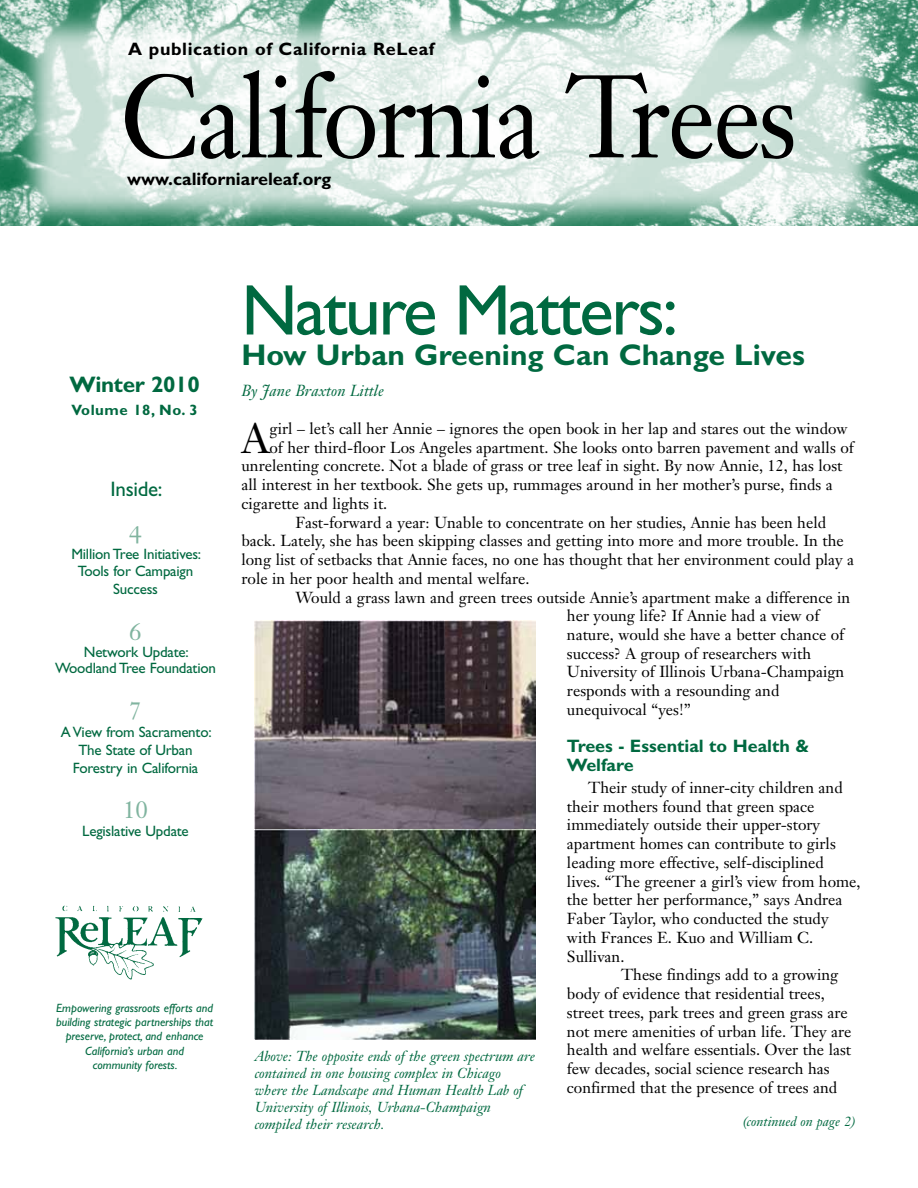
<style>
.page{position:relative;width:918px;height:1188px;background:#fff}
.page>*{position:absolute;margin:0;border:0;box-sizing:border-box;transform-origin:0 0}
.t1{font:115.5px "Janson Text";letter-spacing:-.025em;color:#000;scale:.9 1}
.t2{font:72px "Gill Sans";letter-spacing:-.035em;color:#006940}
.t3{font:42px "Janson Text";color:#000}
.t4{font:700 30px "Gill Sans";color:#006940}
.t5{font:24px "Janson Text";color:#80b49f}
.t6{font:700 22.5px "Gill Sans";letter-spacing:-.015em;color:#006940}
.t7{font:21px "Gill Sans";letter-spacing:-.015em;color:#006940}
.t8{font:700 18px/18.8px "Gill Sans";color:#006940}
.t9{font:700 18px "Gill Sans";letter-spacing:.035em;color:#000}
.t10{font:700 18px "Gill Sans";color:#000}
.t11{font:15.75px/18.8px "Janson Text";color:#000}
.t12{font:italic 15.75px "Janson Text";color:#006940}
.t13{font:15px/16.5px "Gill Sans";letter-spacing:-.015em;color:#006940;text-align:center}
.t14{font:700 15px "Gill Sans";letter-spacing:.035em;color:#006940}
.t15{font:italic 14.25px/17.1px "Janson Text";color:#006940}
.t16{font:italic 13.5px "Janson Text";color:#006940}
.t17{font:italic 12px/14.4px "Gill Sans";color:#006940;text-align:center}
</style>
<div class="page">
<img style="left:0;top:0;width:918px;height:226px">
<img style="left:55px;top:906px;width:148px;height:74px">
<img style="left:255px;top:620px;width:280px;height:209px">
<img style="left:255px;top:829px;width:280px;height:210px">
<p class="t9" style="left:128px;top:39px;width:308px">A publication of California ReLeaf</p>
<h1 class="t1" style="left:120px;top:44px;width:754px">California Trees</h1>
<p class="t10" style="left:127px;top:168px;width:206px">www.californiareleaf.org</p>
<h3 class="t6" style="left:70px;top:371px;width:132px">Winter 2010</h3>
<p class="t14" style="left:71px;top:401px;width:128px">Volume 18, No. 3</p>
<h3 class="t7" style="left:111px;top:477px;width:53px">Inside:</h3>
<h3 class="t5" style="left:129px;top:519px;width:14px">4</h3>
<p class="t13" style="left:71px;top:546px;width:131px">Million Tree Initiatives:<br>Tools for Campaign</p>
<p class="t13" style="left:113px;top:580px;width:46px">Success</p>
<h3 class="t5" style="left:129px;top:617px;width:14px">6</h3>
<p class="t13" style="left:55px;top:644px;width:162px">Network Update:<br>Woodland Tree Foundation</p>
<h3 class="t5" style="left:129px;top:695px;width:14px">7</h3>
<p class="t13" style="left:61px;top:723px;width:152px;line-height:18px">A View from Sacramento:<br>The State of Urban<br>Forestry in California</p>
<h3 class="t5" style="left:123px;top:794px;width:26px">10</h3>
<p class="t13" style="left:82px;top:823px;width:108px">Legislative Update</p>
<p class="t17" style="left:56px;top:1000px;width:159px">Empowering grassroots efforts and building strategic partnerships that preserve, protect, and enhance<br>California’s urban and<br>community forests.</p>
<h2 class="t2" style="left:241px;top:269px;width:438px">Nature Matters:</h2>
<h3 class="t4" style="left:241px;top:337px;width:565px">How Urban Greening Can Change Lives</h3>
<p class="t12" style="left:241px;top:381px;width:144px">By Jane Braxton Little</p>
<h3 class="t3" style="left:241px;top:411px;width:30px">A</h3>
<p class="t11" style="left:270px;top:419px;width:580px">girl – let’s call her Annie – ignores the open book in her lap and stares out the window</p>
<p class="t11" style="left:270px;top:438px;width:586px">of her third-floor Los Angeles apartment. She looks onto barren pavement and walls of</p>
<p class="t11" style="left:241px;top:456px;width:603px">unrelenting concrete. Not a blade of grass or tree leaf in sight. By now Annie, 12, has lost</p>
<p class="t11" style="left:241px;top:475px;width:593px">all interest in her textbook. She gets up, rummages around in her mother’s purse, finds a</p>
<p class="t11" style="left:241px;top:494px;width:147px">cigarette and lights it.</p>
<p class="t11" style="left:295px;top:513px;width:532px">Fast-forward a year: Unable to concentrate on her studies, Annie has been held</p>
<p class="t11" style="left:241px;top:531px;width:604px">back. Lately, she has been skipping classes and getting into more and more trouble. In the</p>
<p class="t11" style="left:241px;top:550px;width:614px">long list of setbacks that Annie faces, no one has thought that her environment could play a</p>
<p class="t11" style="left:241px;top:569px;width:290px">role in her poor health and mental welfare.</p>
<p class="t11" style="left:295px;top:588px;width:556px">Would a grass lawn and green trees outside Annie’s apartment make a difference in</p>
<p class="t11" style="left:567px;top:606px;width:254px">her young life? If Annie had a view of</p>
<p class="t11" style="left:567px;top:625px;width:279px">nature, would she have a better chance of</p>
<p class="t11" style="left:567px;top:644px;width:246px">success? A group of researchers with</p>
<p class="t11" style="left:567px;top:662px;width:279px">University of Illinois Urbana-Champaign</p>
<p class="t11" style="left:567px;top:681px;width:214px">responds with a resounding and</p>
<p class="t11" style="left:567px;top:700px;width:125px">unequivocal “yes!”</p>
<p class="t8" style="left:567px;top:737px;width:244px">Trees - Essential to Health &amp;<br>Welfare</p>
<p class="t11" style="left:567px;top:778px;width:295px;text-indent:21px">Their study of inner-city children and their mothers found that green space immediately outside their upper-story apartment homes can contribute to girls leading more effective, self-disciplined lives. “The greener a girl’s view from home, the better her performance,” says Andrea Faber Taylor, who conducted the study with Frances E. Kuo and William C.<br>Sullivan.</p>
<p class="t11" style="left:567px;top:965px;width:286px;text-indent:54px">These findings add to a growing body of evidence that residential trees, street trees, park trees and green grass are not mere amenities of urban life. They are health and welfare essentials. Over the last few decades, social science research has confirmed that the presence of trees and</p>
<p class="t15" style="left:255px;top:1048px;width:282px">Above: The opposite ends of the green spectrum are contained in one housing complex in Chicago where the Landscape and Human Health Lab of University of Illinois, Urbana-Champaign compiled their research.</p>
<p class="t16" style="left:742px;top:1113px;width:115px">(continued on page 2)</p>
</div>
